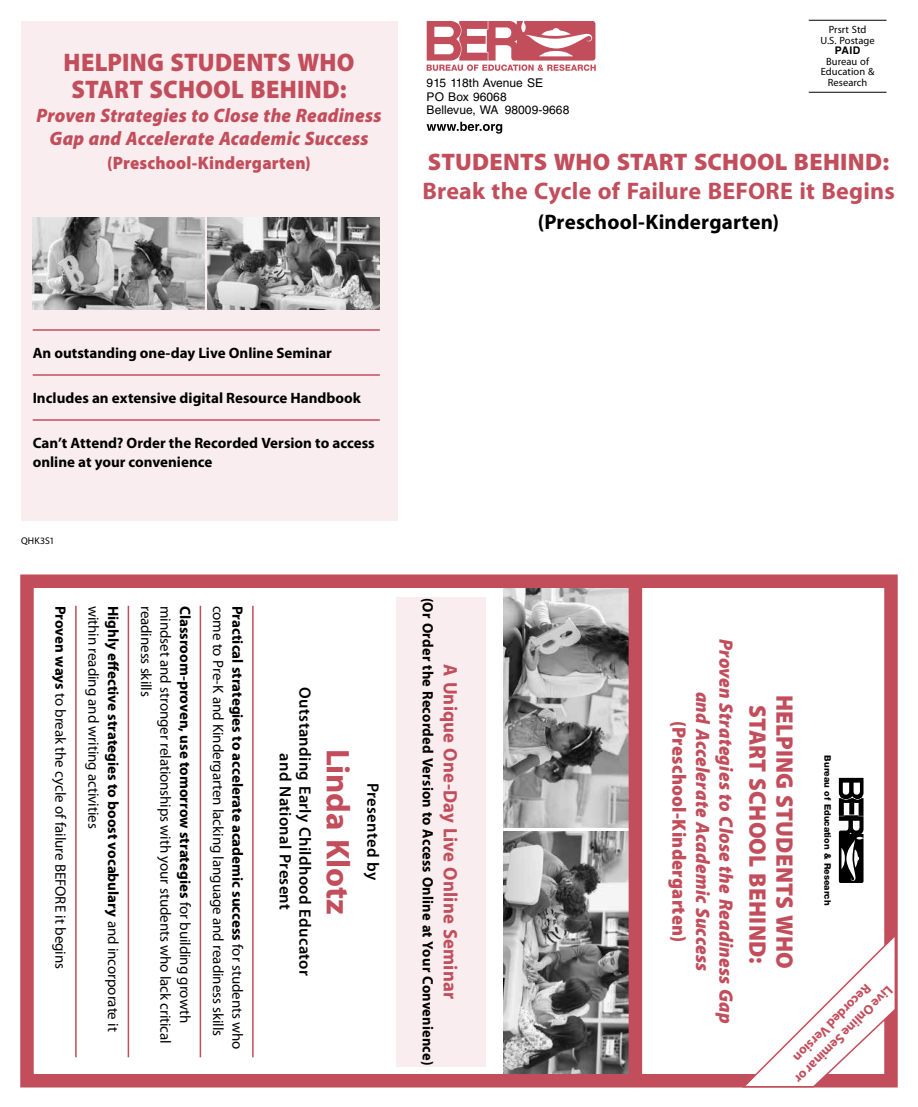
<style>
.page{position:relative;width:918px;height:1107px;background:#fff}
.page>*{position:absolute;margin:0;border:0;box-sizing:border-box;transform-origin:0 0}
.t1{font:700 33px "Myriad Pro";letter-spacing:-.005em;color:#c24e5c}
.t2{font:900 25.5px/27px "Myriad Pro";letter-spacing:.01em;color:#c24e5c;text-align:center;scale:.95 1}
.t3{font:700 24px "Myriad Pro";letter-spacing:.01em;color:#c24e5c}
.t4{font:900 24px "Myriad Pro";letter-spacing:.01em;color:#c24e5c;scale:.95 1}
.t5{font:900 24px "Myriad Pro";letter-spacing:.01em;color:#c24e5c}
.t6{font:700 21px "Myriad Pro";letter-spacing:.01em;color:#000}
.t7{font:italic 900 19.5px/23.4px "Myriad Pro";letter-spacing:.01em;color:#c24e5c;text-align:center;scale:.95 1}
.t8{font:700 19.5px "Myriad Pro";letter-spacing:.01em;color:#c24e5c;scale:.96 1}
.t9{font:900 19.5px "Myriad Pro";letter-spacing:.01em;color:#c24e5c;scale:.95 1}
.t10{font:900 18px "Myriad Pro";letter-spacing:.01em;color:#c24e5c;scale:.95 1}
.t11{font:600 16.5px/19.8px "Myriad Pro";letter-spacing:.02em;color:#000;text-align:center}
.t12{font:700 15px/19.5px "Myriad Pro";color:#000}
.t13{font:15px "Myriad Pro";letter-spacing:-.005em;color:#000}
.t14{font:700 15px "Myriad Pro";color:#000;scale:.96 1}
.t15{font:700 13.5px "Myriad Pro";color:#c24e5c}
.t16{font:12px/13.5px "Helvetica LT Std";letter-spacing:.005em;color:#000}
.t17{font:10.5px/10.5px "Myriad Pro";letter-spacing:.005em;color:#000;text-align:center}
.t18{font:700 10.5px "Helvetica LT Std";color:#000}
.t19{font:9.75px "Myriad Pro";letter-spacing:.02em;color:#000}
.t20{font:800 9px "Helvetica Neue LT Std";color:#000}
.s1{font-weight:700}
.s2{font-weight:400}
</style>
<div class="page">
<div style="left:21px;top:21px;width:376px;height:499px;background:#f9edef"></div>
<hr style="left:33px;top:329px;width:347px;height:2px;background:#c24e5c">
<hr style="left:33px;top:374px;width:347px;height:2px;background:#c24e5c">
<hr style="left:33px;top:419px;width:347px;height:2px;background:#c24e5c">
<hr style="left:252px;top:606px;width:2px;height:451px;background:#c24e5c">
<hr style="left:200px;top:606px;width:1px;height:451px;background:#c24e5c">
<hr style="left:128px;top:606px;width:1px;height:451px;background:#c24e5c">
<hr style="left:75px;top:606px;width:2px;height:451px;background:#c24e5c">
<hr style="left:809px;top:20px;width:78px;height:1px;background:#000">
<hr style="left:809px;top:92px;width:78px;height:1px;background:#000">
<svg style="left:427px;top:21px;width:169px;height:50px"></svg>
<svg style="left:427px;top:122px;width:75px;height:12px"></svg>
<div style="left:396px;top:597px;width:90px;height:469px;background:#f9edef"></div>
<svg style="left:839px;top:778px;width:25px;height:105px"></svg>
<img style="left:504px;top:589px;width:125px;height:238px">
<img style="left:504px;top:832px;width:125px;height:241px">
<div style="left:629px;top:579px;width:13px;height:505px;background:#c24e5c"></div>
<img style="left:33px;top:218px;width:171px;height:91px">
<img style="left:208px;top:218px;width:172px;height:91px">
<div style="left:20px;top:574px;width:878px;height:514px;border:14px solid #c24e5c"></div>
<svg style="left:740px;top:933px;width:157px;height:155px"></svg>
<h2 class="t2" style="left:64px;top:48px;width:308px">HELPING STUDENTS WHO<br>START SCHOOL BEHIND:</h2>
<h3 class="t7" style="left:37px;top:103px;width:365px">Proven Strategies to Close the Readiness<br>Gap and Accelerate Academic Success</h3>
<p class="t10" style="left:107px;top:150px;width:216px">(Preschool-Kindergarten)</p>
<p class="t17" style="left:821px;top:24px;width:56px">Prsrt Std<br>U.S. Postage</p>
<p class="t18" style="left:835px;top:44px;width:27px">PAID</p>
<p class="t17" style="left:821px;top:56px;width:55px">Bureau of<br>Education &amp;</p>
<p class="t16" style="left:427px;top:76px;width:118px">915 118th Avenue SE</p>
<p class="t17" style="left:828px;top:77px;width:41px">Research</p>
<p class="t16" style="left:427px;top:90px;width:144px">PO Box 96068<br>Bellevue, WA 98009‑9668</p>
<h3 class="t5" style="left:428px;top:146px;width:463px">STUDENTS WHO START SCHOOL BEHIND:</h3>
<h3 class="t3" style="left:422px;top:175px;width:474px">Break the Cycle of Failure BEFORE it Begins</h3>
<h3 class="t6" style="left:538px;top:208px;width:243px">(Preschool-Kindergarten)</h3>
<p class="t12" style="left:33px;top:342px;width:301px">An outstanding one-day Live Online Seminar</p>
<p class="t12" style="left:33px;top:387px;width:330px">Includes an extensive digital Resource Handbook</p>
<p class="t12" style="left:33px;top:432px;width:344px">Can’t Attend? Order the Recorded Version to access online at your convenience</p>
<p class="t19" style="left:21px;top:535px;width:35px">QHK3S1</p>
<p class="t13" style="left:70px;top:606px;width:365px;rotate:90deg"><span class="s1">Proven ways</span> to break the cycle of failure BEFORE it begins</p>
<p class="t13" style="left:103px;top:606px;width:224px;rotate:90deg">within reading and writing activities</p>
<p class="t12" style="left:195px;top:606px;width:419px;rotate:90deg">Classroom-proven, use tomorrow strategies <span class="s2">for building growth</span></p>
<p class="t13" style="left:227px;top:606px;width:432px;rotate:90deg">come to Pre-K and Kindergarten lacking language and readiness skills</p>
<p class="t12" style="left:123px;top:606px;width:427px;rotate:90deg">Highly effective strategies to boost vocabulary <span class="s2">and incorporate it</span></p>
<p class="t13" style="left:155px;top:606px;width:92px;rotate:90deg">readiness skills</p>
<p class="t13" style="left:175px;top:606px;width:439px;rotate:90deg">mindset and stronger relationships with your students who lack critical</p>
<p class="t12" style="left:248px;top:606px;width:445px;rotate:90deg">Practical strategies to accelerate academic success <span class="s2">for students who</span></p>
<p class="t11" style="left:315px;top:687px;width:290px;rotate:90deg">Outstanding Early Childhood Educator and National Present</p>
<h1 class="t1" style="left:360px;top:749px;width:167px;rotate:90deg">Linda Klotz</h1>
<p class="t11" style="left:383px;top:783px;width:99px;rotate:90deg">Presented by</p>
<p class="t14" style="left:438px;top:598px;width:488px;rotate:90deg">(Or Order the Recorded Version to Access Online at Your Convenience)</p>
<h3 class="t8" style="left:463px;top:664px;width:350px;rotate:90deg">A Unique One-Day Live Online Seminar</h3>
<h3 class="t9" style="left:692px;top:721px;width:233px;rotate:90deg">(Preschool-Kindergarten)</h3>
<h3 class="t7" style="left:738px;top:639px;width:407px;rotate:90deg">Proven Strategies to Close the Readiness Gap and Accelerate Academic Success</h3>
<h3 class="t4" style="left:774px;top:705px;width:274px;rotate:90deg">START SCHOOL BEHIND:</h3>
<h3 class="t4" style="left:801px;top:695px;width:290px;rotate:90deg">HELPING STUDENTS WHO</h3>
<p class="t20" style="left:833px;top:755px;width:151px;rotate:90deg">Bureau of Education &amp; Research</p>
<p class="t15" style="left:875px;top:993px;width:105px;rotate:135deg">Recorded Version</p>
<p class="t15" style="left:897px;top:994px;width:134px;rotate:135deg">Live Online Seminar or</p>
</div>
